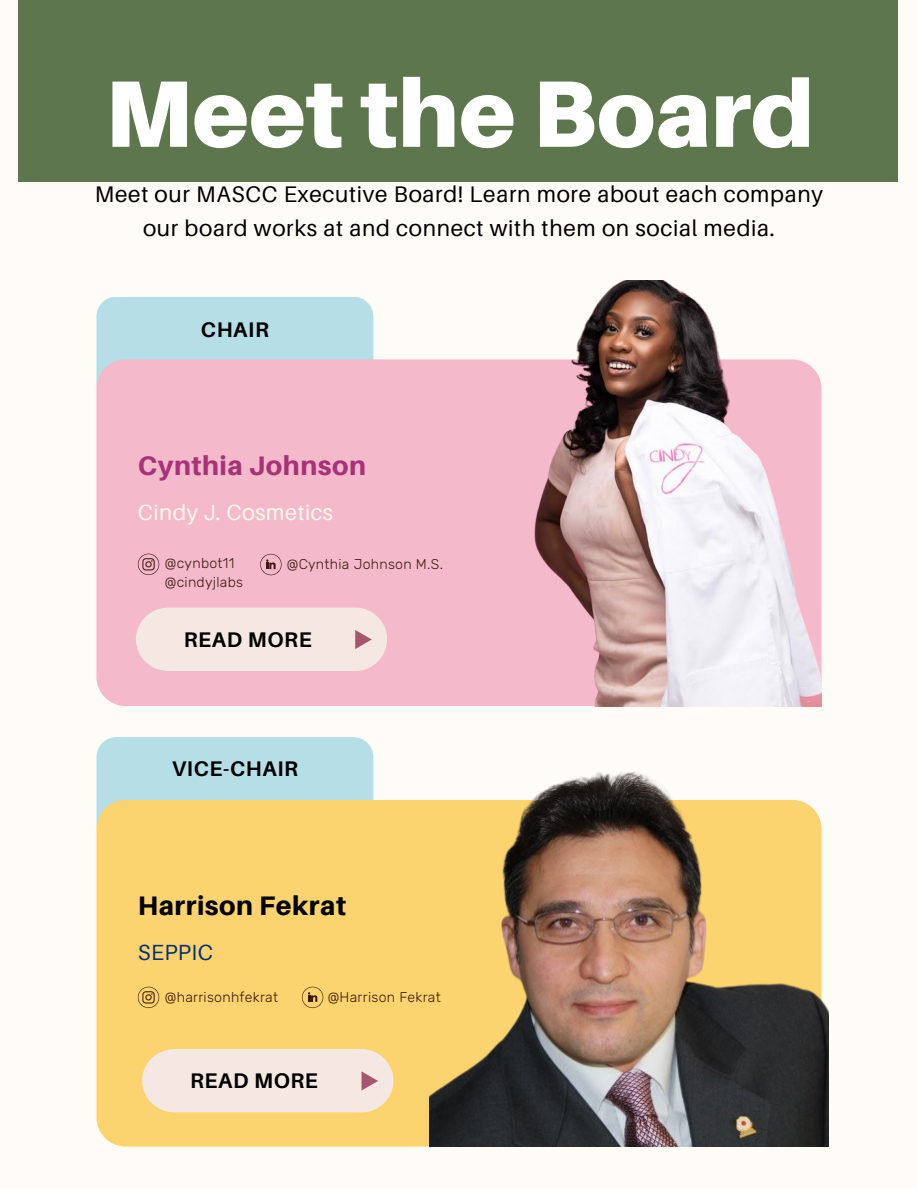
<style>
.page{position:relative;width:918px;height:1188px;background:#fffcf8}
.page>*{position:absolute;margin:0;border:0;box-sizing:border-box;transform-origin:0 0}
.t1{font:900 94.5px "Aileron";color:#fff}
.t2{font:800 26.85px "Aileron";letter-spacing:.02em;color:#a63279}
.t3{font:800 26.85px "Aileron";letter-spacing:.02em;color:#000}
.t4{font:22.5px/33.9px "Aileron";letter-spacing:.03em;color:#000;text-align:center}
.t5{font:21.9px "Aileron";letter-spacing:.02em;color:#fffaeb}
.t6{font:21.9px "Aileron";letter-spacing:.02em;color:#033075}
.t7{font:700 21.15px "Aileron";letter-spacing:.03em;color:#000}
.t8{font:300 14.1px "Rubik";letter-spacing:.02em;color:#3c1a0c}
</style>
<div class="page">
<div style="left:96px;top:297px;width:277px;height:106px;background:#b5dee6;border-radius:20px"></div>
<div style="left:96px;top:737px;width:277px;height:106px;background:#b5dee6;border-radius:20px"></div>
<div style="left:96px;top:359px;width:726px;height:347px;background:#f4b9cb;border-radius:29px"></div>
<div style="left:96px;top:800px;width:726px;height:347px;background:#fbd46f;border-radius:29px"></div>
<div style="left:18px;top:0;width:880px;height:181px;background:#5e764e"></div>
<img style="left:481px;top:281px;width:340px;height:425px">
<img style="left:430px;top:771px;width:398px;height:375px">
<div style="left:136px;top:608px;width:251px;height:63px;background:#f5e8e2;border-radius:31px"></div>
<svg style="left:355px;top:630px;width:17px;height:19px"></svg>
<div style="left:142px;top:1049px;width:251px;height:63px;background:#f5e8e2;border-radius:31px"></div>
<svg style="left:362px;top:1071px;width:16px;height:19px"></svg>
<svg style="left:138px;top:554px;width:21px;height:21px"></svg>
<svg style="left:260px;top:554px;width:22px;height:21px"></svg>
<svg style="left:138px;top:987px;width:21px;height:21px"></svg>
<svg style="left:302px;top:987px;width:21px;height:21px"></svg>
<p class="t1" style="left:105px;top:55px;width:711px">Meet the Board</p>
<p class="t4" style="left:95px;top:177px;width:730px">Meet our MASCC Executive Board! Learn more about each company our board works at and connect with them on social media.</p>
<p class="t7" style="left:201px;top:316px;width:69px">CHAIR</p>
<p class="t2" style="left:138px;top:449px;width:230px">Cynthia Johnson</p>
<p class="t5" style="left:138px;top:499px;width:196px">Cindy J. Cosmetics</p>
<p class="t8" style="left:165px;top:555px;width:71px">@cynbot11</p>
<p class="t8" style="left:165px;top:574px;width:80px">@cindyjlabs</p>
<p class="t8" style="left:287px;top:555px;width:158px">@Cynthia Johnson M.S.</p>
<p class="t7" style="left:184px;top:626px;width:129px">READ MORE</p>
<p class="t7" style="left:172px;top:755px;width:128px">VICE-CHAIR</p>
<p class="t3" style="left:138px;top:889px;width:210px">Harrison Fekrat</p>
<p class="t6" style="left:138px;top:939px;width:77px">SEPPIC</p>
<p class="t8" style="left:165px;top:988px;width:115px">@harrisonhfekrat</p>
<p class="t8" style="left:328px;top:988px;width:115px">@Harrison Fekrat</p>
<p class="t7" style="left:190px;top:1068px;width:129px">READ MORE</p>
</div>
